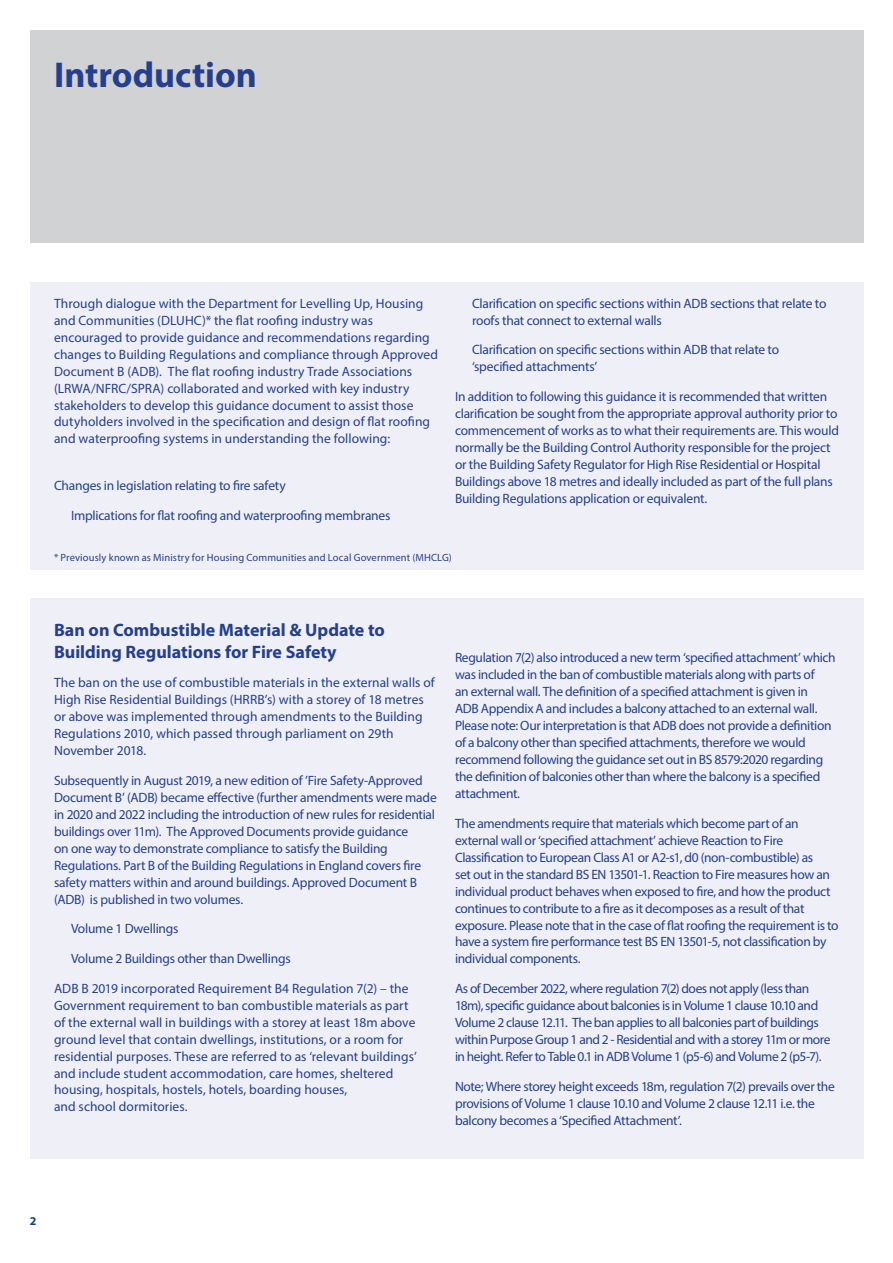
<style>
.page{position:relative;width:893px;height:1263px;background:#fff}
.page>*{position:absolute;margin:0;border:0;box-sizing:border-box;transform-origin:0 0}
.t1{font:700 36px "Myriad Pro";color:#253f8e}
.t2{font:700 18px/21.6px "Myriad Pro";color:#253f8e}
.t3{font:13.5px/17px "Myriad Pro";letter-spacing:-.02em;color:#253f8e}
.t4{font:13.5px/17px "Myriad Pro";letter-spacing:.005em;color:#253f8e}
.t5{font:13.5px/17px "Myriad Pro";letter-spacing:-.04em;color:#253f8e}
.t6{font:700 12px "Myriad Pro";color:#15437e}
.t7{font:10.5px "Myriad Pro";letter-spacing:.01em;color:#253f8e}
</style>
<div class="page">
<div style="left:30px;top:598px;width:833px;height:560px;background:#eff0f7"></div>
<div style="left:30px;top:282px;width:833px;height:288px;background:#eff0f7"></div>
<div style="left:30px;top:30px;width:833px;height:212px;background:#d1d2d4"></div>
<p class="t1" style="left:54px;top:51px;width:204px">Introduction</p>
<p class="t4" style="left:54px;top:295px;width:385px">Through dialogue with the Department for Levelling Up, Housing and Communities (DLUHC)* the flat roofing industry was encouraged to provide guidance and recommendations regarding changes to Building Regulations and compliance through Approved Document B (ADB). The flat roofing industry Trade Associations (LRWA/NFRC/SPRA) collaborated and worked with key industry stakeholders to develop this guidance document to assist those dutyholders involved in the specification and design of flat roofing and waterproofing systems in understanding the following:</p>
<p class="t3" style="left:54px;top:477px;width:233px">Changes in legislation relating to fire safety</p>
<p class="t3" style="left:71px;top:507px;width:321px">Implications for flat roofing and waterproofing membranes</p>
<p class="t3" style="left:472px;top:295px;width:356px">Clarification on specific sections within ADB sections that relate to roofs that connect to external walls</p>
<p class="t3" style="left:472px;top:341px;width:309px">Clarification on specific sections within ADB that relate to ‘specified attachments’</p>
<p class="t3" style="left:455px;top:388px;width:385px">In addition to following this guidance it is recommended that written clarification be sought from the appropriate approval authority prior to commencement of works as to what their requirements are. This would normally be the Building Control Authority responsible for the project or the Building Safety Regulator for High Rise Residential or Hospital Buildings above 18 metres and ideally included as part of the full plans Building Regulations application or equivalent.</p>
<p class="t7" style="left:54px;top:551px;width:399px">* Previously known as Ministry for Housing Communities and Local Government (MHCLG)</p>
<p class="t2" style="left:54px;top:619px;width:332px">Ban on Combustible Material &amp; Update to<br>Building Regulations for Fire Safety</p>
<p class="t4" style="left:54px;top:674px;width:382px">The ban on the use of combustible materials in the external walls of High Rise Residential Buildings (HRRB’s) with a storey of 18 metres or above was implemented through amendments to the Building Regulations 2010, which passed through parliament on 29th November 2018.</p>
<p class="t3" style="left:54px;top:772px;width:384px">Subsequently in August 2019, a new edition of ’Fire Safety-Approved Document B’ (ADB) became effective (further amendments were made in 2020 and 2022 including the introduction of new rules for residential buildings over 11m). The Approved Documents provide guidance<br>on one way to demonstrate compliance to satisfy the Building Regulations. Part B of the Building Regulations in England covers fire safety matters within and around buildings. Approved Document B (ADB) is published in two volumes.</p>
<p class="t3" style="left:71px;top:920px;width:109px">Volume 1 Dwellings</p>
<p class="t3" style="left:71px;top:950px;width:221px">Volume 2 Buildings other than Dwellings</p>
<p class="t4" style="left:54px;top:979px;width:364px">ADB B 2019 incorporated Requirement B4 Regulation 7(2) – the Government requirement to ban combustible materials as part of the external wall in buildings with a storey at least 18m above ground level that contain dwellings, institutions, or a room for residential purposes. These are referred to as ‘relevant buildings’ and include student accommodation, care homes, sheltered housing, hospitals, hostels, hotels, boarding houses,<br>and school dormitories.</p>
<p class="t3" style="left:455px;top:649px;width:382px">Regulation 7(2) also introduced a new term ‘specified attachment’ which was included in the ban of combustible materials along with parts of<br>an external wall. The definition of a specified attachment is given in<br>ADB Appendix A and includes a balcony attached to an external wall.<br>Please note: Our interpretation is that ADB does not provide a definition of a balcony other than specified attachments, therefore we would recommend following the guidance set out in BS 8579:2020 regarding the definition of balconies other than where the balcony is a specified attachment.</p>
<p class="t3" style="left:455px;top:814px;width:385px">The amendments require that materials which become part of an external wall or ‘specified attachment’ achieve Reaction to Fire Classification to European Class A1 or A2-s1, d0 (non-combustible) as<br>set out in the standard BS EN 13501-1. Reaction to Fire measures how an individual product behaves when exposed to fire, and how the product continues to contribute to a fire as it decomposes as a result of that exposure. Please note that in the case of flat roofing the requirement is to have a system fire performance test BS EN 13501-5, not classification by individual components.</p>
<p class="t5" style="left:455px;top:980px;width:377px">As of December 2022, where regulation 7(2) does not apply (less than 18m), specific guidance about balconies is in Volume 1 clause 10.10 and Volume 2 clause 12.11. The ban applies to all balconies part of buildings within Purpose Group 1 and 2 - Residential and with a storey 11m or more in height. Refer to Table 0.1 in ADB Volume 1 (p5-6) and Volume 2 (p5-7).</p>
<p class="t3" style="left:455px;top:1077px;width:381px">Note; Where storey height exceeds 18m, regulation 7(2) prevails over the provisions of Volume 1 clause 10.10 and Volume 2 clause 12.11 i.e. the balcony becomes a ‘Specified Attachment’.</p>
<p class="t6" style="left:30px;top:1213px;width:8px">2</p>
</div>
